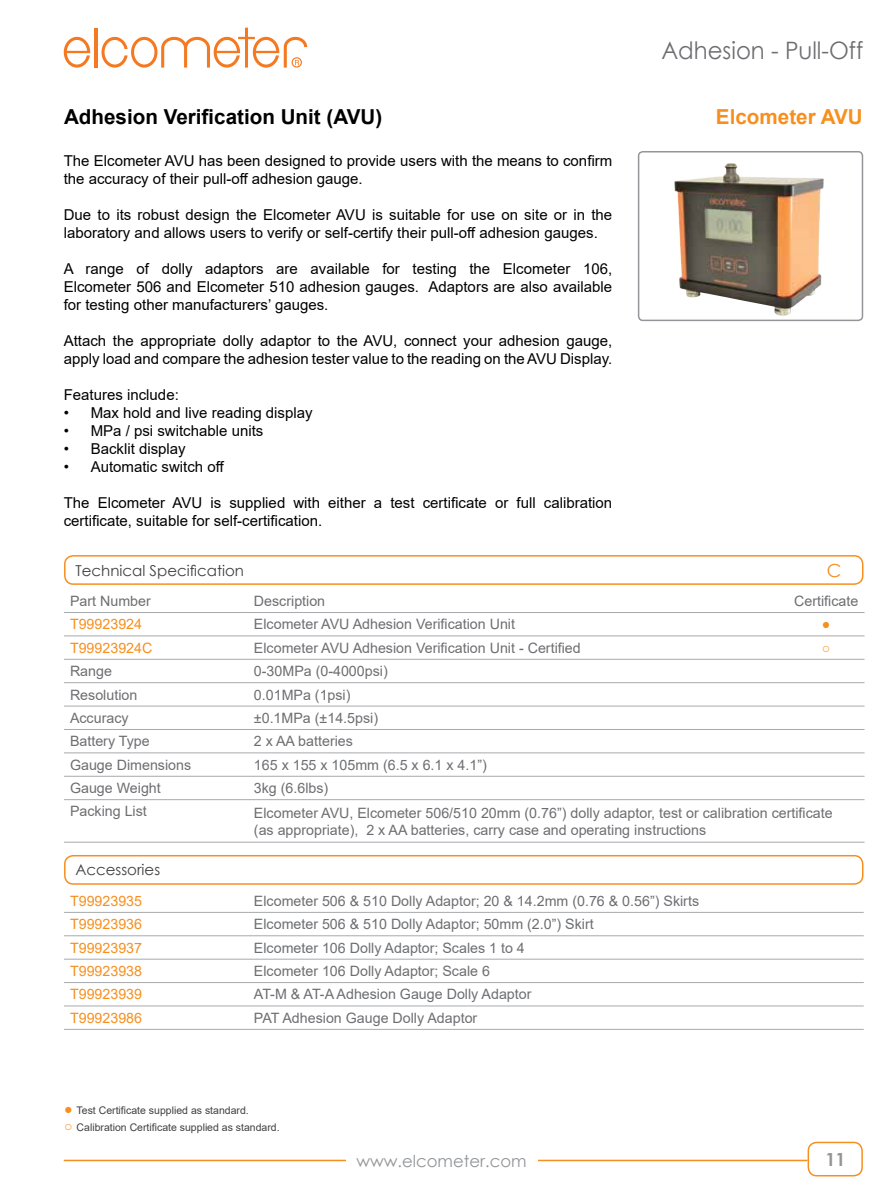
<style>
.page{position:relative;width:893px;height:1191px;background:#fff}
.page>*{position:absolute;margin:0;border:0;box-sizing:border-box;transform-origin:0 0}
.t1{font:24px "Century Gothic";color:#6d6e71;scale:.95 1}
.t2{font:700 20.7px "Arial";color:#000}
.t3{font:700 20.7px "Arial";color:#f78f1e}
.t4{font:700 18px "Century Gothic";color:#939598}
.t5{font:18px "Century Gothic";color:#f78f1e}
.t6{font:16.5px "Century Gothic";color:#939598}
.t7{font:15px/18px "Arial";color:#000}
.t8{font:15px "Century Gothic";color:#414042}
.t9{font:14.25px/17.1px "Arial";color:#6d6e71}
.t10{font:14.25px "Arial";color:#f78f1e}
.t11{font:10.5px "Arial";color:#414042}
.s1{font-size:14.25px;color:#f78f1e}
</style>
<div class="page">
<hr style="left:94px;top:28px;width:3px;height:40px;background:#f47920">
<svg style="left:64px;top:37px;width:26px;height:31px"></svg>
<svg style="left:102px;top:28px;width:205px;height:40px"></svg>
<div style="left:807px;top:1141px;width:56px;height:35px;border:2px solid #f78f1e;border-radius:9px"></div>
<hr style="left:64px;top:1159px;width:743px;height:2px;background:#f78f1e">
<div style="left:346px;top:1141px;width:191px;height:31px;background:#fff"></div>
<div style="left:64px;top:555px;width:799px;height:30px;border:2px solid #f78f1e;border-radius:9px"></div>
<hr style="left:64px;top:635px;width:184px;height:1px;background:#a7a9ac">
<hr style="left:248px;top:635px;width:540px;height:1px;background:#a7a9ac">
<hr style="left:788px;top:635px;width:76px;height:1px;background:#a7a9ac">
<hr style="left:64px;top:659px;width:184px;height:1px;background:#a7a9ac">
<hr style="left:248px;top:659px;width:540px;height:1px;background:#a7a9ac">
<hr style="left:788px;top:659px;width:76px;height:1px;background:#a7a9ac">
<hr style="left:64px;top:682px;width:184px;height:1px;background:#a7a9ac">
<hr style="left:248px;top:682px;width:540px;height:1px;background:#a7a9ac">
<hr style="left:788px;top:682px;width:76px;height:1px;background:#a7a9ac">
<hr style="left:64px;top:706px;width:184px;height:1px;background:#a7a9ac">
<hr style="left:248px;top:706px;width:540px;height:1px;background:#a7a9ac">
<hr style="left:788px;top:706px;width:76px;height:1px;background:#a7a9ac">
<hr style="left:64px;top:729px;width:184px;height:1px;background:#a7a9ac">
<hr style="left:248px;top:729px;width:540px;height:1px;background:#a7a9ac">
<hr style="left:788px;top:729px;width:76px;height:1px;background:#a7a9ac">
<hr style="left:64px;top:752px;width:184px;height:1px;background:#a7a9ac">
<hr style="left:248px;top:752px;width:540px;height:1px;background:#a7a9ac">
<hr style="left:788px;top:752px;width:76px;height:1px;background:#a7a9ac">
<hr style="left:64px;top:776px;width:184px;height:1px;background:#a7a9ac">
<hr style="left:248px;top:776px;width:540px;height:1px;background:#a7a9ac">
<hr style="left:788px;top:776px;width:76px;height:1px;background:#a7a9ac">
<hr style="left:64px;top:799px;width:184px;height:1px;background:#a7a9ac">
<hr style="left:248px;top:799px;width:540px;height:1px;background:#a7a9ac">
<hr style="left:788px;top:799px;width:76px;height:1px;background:#a7a9ac">
<hr style="left:64px;top:842px;width:184px;height:1px;background:#a7a9ac">
<hr style="left:248px;top:842px;width:540px;height:1px;background:#a7a9ac">
<hr style="left:788px;top:842px;width:76px;height:1px;background:#a7a9ac">
<hr style="left:64px;top:612px;width:184px;height:1px;background:#a7a9ac">
<hr style="left:248px;top:612px;width:540px;height:1px;background:#a7a9ac">
<hr style="left:788px;top:612px;width:76px;height:1px;background:#a7a9ac">
<img style="left:674px;top:163px;width:150px;height:153px">
<div style="left:638px;top:151px;width:225px;height:170px;border:2px solid #939598;border-radius:4px"></div>
<div style="left:64px;top:855px;width:799px;height:29px;border:2px solid #f78f1e;border-radius:9px"></div>
<hr style="left:64px;top:935px;width:184px;height:1px;background:#a7a9ac">
<hr style="left:248px;top:935px;width:616px;height:1px;background:#a7a9ac">
<hr style="left:64px;top:959px;width:184px;height:1px;background:#a7a9ac">
<hr style="left:248px;top:959px;width:616px;height:1px;background:#a7a9ac">
<hr style="left:64px;top:982px;width:184px;height:1px;background:#a7a9ac">
<hr style="left:248px;top:982px;width:616px;height:1px;background:#a7a9ac">
<hr style="left:64px;top:1005px;width:184px;height:1px;background:#a7a9ac">
<hr style="left:248px;top:1005px;width:616px;height:1px;background:#a7a9ac">
<hr style="left:64px;top:1029px;width:184px;height:1px;background:#a7a9ac">
<hr style="left:248px;top:1029px;width:616px;height:1px;background:#a7a9ac">
<hr style="left:64px;top:912px;width:184px;height:1px;background:#a7a9ac">
<hr style="left:248px;top:912px;width:616px;height:1px;background:#a7a9ac">
<h1 class="t1" style="left:661px;top:34px;width:214px">Adhesion - Pull-Off</h1>
<h2 class="t2" style="left:64px;top:103px;width:320px">Adhesion Verification Unit (AVU)</h2>
<h2 class="t3" style="left:716px;top:103px;width:148px">Elcometer AVU</h2>
<p class="t7" style="left:64px;top:152px;width:550px">The Elcometer AVU has been designed to provide users with the means to confirm the accuracy of their pull-off adhesion gauge.</p>
<p class="t7" style="left:64px;top:206px;width:550px">Due to its robust design the Elcometer AVU is suitable for use on site or in the laboratory and allows users to verify or self-certify their pull-off adhesion gauges.</p>
<p class="t7" style="left:64px;top:260px;width:550px;text-align:justify">A range of dolly adaptors are available for testing the Elcometer 106, Elcometer 506 and Elcometer 510 adhesion gauges. Adaptors are also available for testing other manufacturers’ gauges.</p>
<p class="t7" style="left:64px;top:332px;width:550px">Attach the appropriate dolly adaptor to the AVU, connect your adhesion gauge, apply load and compare the adhesion tester value to the reading on the AVU Display.</p>
<p class="t7" style="left:64px;top:386px;width:117px">Features include:</p>
<p class="t7" style="left:64px;top:404px;width:250px">• Max hold and live reading display</p>
<p class="t7" style="left:64px;top:422px;width:201px">• MPa / psi switchable units</p>
<p class="t7" style="left:64px;top:440px;width:124px">• Backlit display</p>
<p class="t7" style="left:64px;top:458px;width:162px">• Automatic switch off</p>
<p class="t7" style="left:64px;top:494px;width:550px">The Elcometer AVU is supplied with either a test certificate or full calibration certificate, suitable for self-certification.</p>
<p class="t5" style="left:827px;top:557px;width:16px">C</p>
<p class="t8" style="left:75px;top:559px;width:170px">Technical Specification</p>
<p class="t9" style="left:70px;top:592px;width:82px">Part Number</p>
<p class="t9" style="left:254px;top:592px;width:73px">Description</p>
<p class="t9" style="left:794px;top:592px;width:66px">Certificate</p>
<p class="t10" style="left:70px;top:614px;width:74px">T99923924</p>
<p class="t9" style="left:254px;top:616px;width:263px">Elcometer AVU Adhesion Verification Unit</p>
<p class="t10" style="left:822px;top:614px;width:10px">●</p>
<p class="t10" style="left:70px;top:638px;width:84px">T99923924C</p>
<p class="t9" style="left:254px;top:639px;width:328px">Elcometer AVU Adhesion Verification Unit - Certified</p>
<p class="t10" style="left:822px;top:638px;width:10px">○</p>
<p class="t9" style="left:70px;top:662px;width:43px">Range</p>
<p class="t9" style="left:254px;top:662px;width:135px">0-30MPa (0-4000psi)</p>
<p class="t9" style="left:70px;top:686px;width:69px">Resolution</p>
<p class="t9" style="left:254px;top:686px;width:98px">0.01MPa (1psi)</p>
<p class="t9" style="left:70px;top:709px;width:60px">Accuracy</p>
<p class="t9" style="left:254px;top:709px;width:126px">±0.1MPa (±14.5psi)</p>
<p class="t9" style="left:70px;top:732px;width:81px">Battery Type</p>
<p class="t9" style="left:254px;top:732px;width:101px">2 x AA batteries</p>
<p class="t9" style="left:70px;top:756px;width:123px">Gauge Dimensions</p>
<p class="t9" style="left:254px;top:756px;width:234px">165 x 155 x 105mm (6.5 x 6.1 x 4.1”)</p>
<p class="t9" style="left:70px;top:779px;width:92px">Gauge Weight</p>
<p class="t9" style="left:254px;top:779px;width:76px">3kg (6.6lbs)</p>
<p class="t9" style="left:70px;top:802px;width:78px">Packing List</p>
<p class="t9" style="left:254px;top:804px;width:580px">Elcometer AVU, Elcometer 506/510 20mm (0.76”) dolly adaptor, test or calibration certificate (as appropriate), 2 x AA batteries, carry case and operating instructions</p>
<p class="t8" style="left:75px;top:859px;width:86px">Accessories</p>
<p class="t10" style="left:70px;top:891px;width:74px">T99923935</p>
<p class="t9" style="left:254px;top:892px;width:447px">Elcometer 506 &amp; 510 Dolly Adaptor; 20 &amp; 14.2mm (0.76 &amp; 0.56”) Skirts</p>
<p class="t10" style="left:70px;top:914px;width:74px">T99923936</p>
<p class="t9" style="left:254px;top:915px;width:341px">Elcometer 506 &amp; 510 Dolly Adaptor; 50mm (2.0”) Skirt</p>
<p class="t10" style="left:70px;top:937px;width:74px">T99923937</p>
<p class="t9" style="left:254px;top:939px;width:272px">Elcometer 106 Dolly Adaptor; Scales 1 to 4</p>
<p class="t10" style="left:70px;top:961px;width:74px">T99923938</p>
<p class="t9" style="left:254px;top:962px;width:238px">Elcometer 106 Dolly Adaptor; Scale 6</p>
<p class="t10" style="left:70px;top:984px;width:74px">T99923939</p>
<p class="t9" style="left:254px;top:985px;width:279px">AT-M &amp; AT-A Adhesion Gauge Dolly Adaptor</p>
<p class="t10" style="left:70px;top:1008px;width:74px">T99923986</p>
<p class="t9" style="left:254px;top:1009px;width:225px">PAT Adhesion Gauge Dolly Adaptor</p>
<p class="t11" style="left:64px;top:1103px;width:186px"><span class="s1">●</span> Test Certificate supplied as standard.</p>
<p class="t11" style="left:64px;top:1120px;width:217px"><span class="s1">○</span> Calibration Certificate supplied as standard.</p>
<p class="t6" style="left:356px;top:1149px;width:172px">www.elcometer.com</p>
<p class="t4" style="left:825px;top:1145px;width:22px">11</p>
</div>
